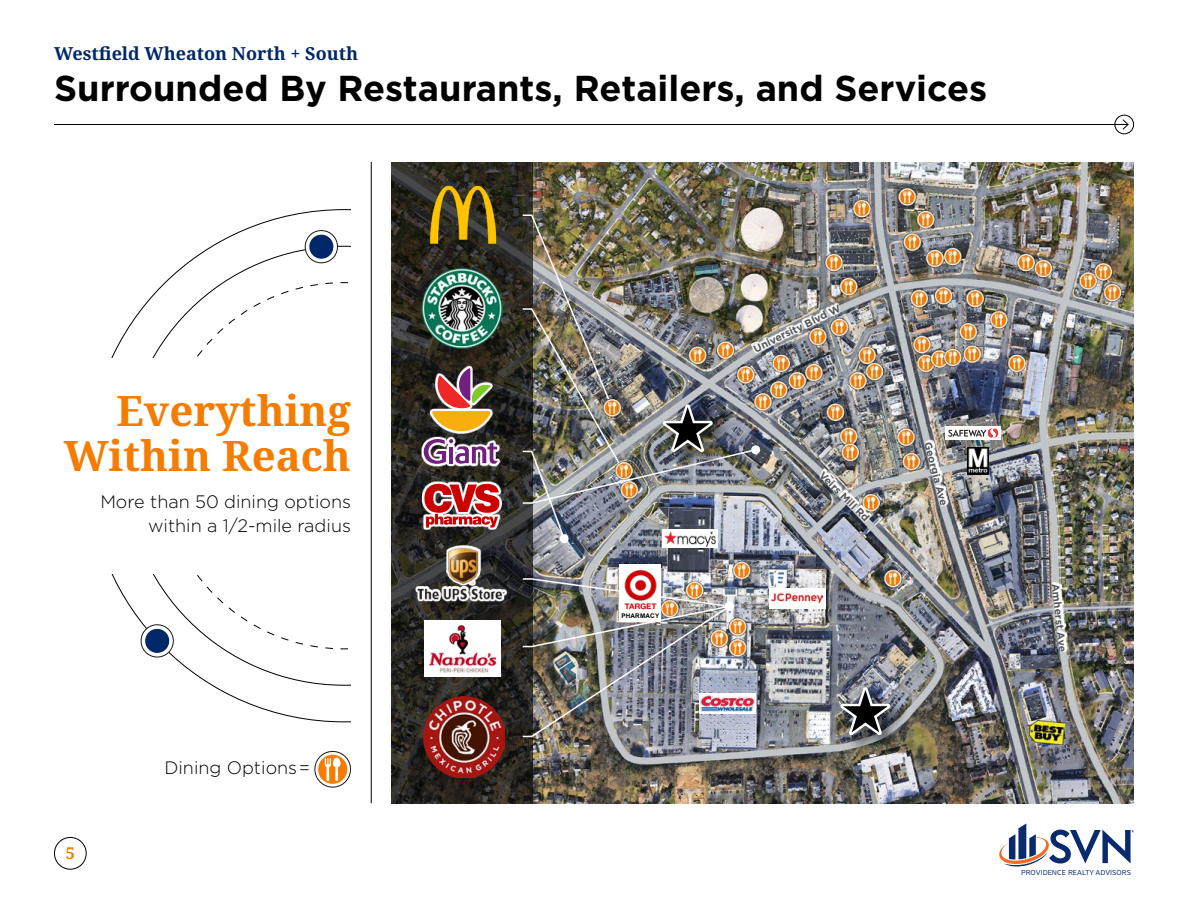
<style>
.page{position:relative;width:1188px;height:918px;background:#fff}
.page>*{position:absolute;margin:0;border:0;box-sizing:border-box;transform-origin:0 0}
.t1{font:700 42px/45px "Noto Serif";color:#f47c00;text-align:right}
.t2{font:700 36px "Gotham";color:#000}
.t3{font:300 18px/24px "Gotham";color:#000;text-align:right}
.t4{font:700 18px "Noto Serif";color:#002868}
.t5{font:700 16.35px "Noto Serif";color:#f47c00}
.t6{font:700 10.5px "Gotham";color:#555759}
.t7{font:7.2px "Verb";color:#092a6d}
.t8{font:700 6.3px "Arial";letter-spacing:.025em;color:#000}
</style>
<div class="page">
<div style="left:54px;top:837px;width:33px;height:33px;border:1px solid #000;border-radius:50%"></div>
<svg style="left:999px;top:824px;width:135px;height:43px"></svg>
<hr style="left:54px;top:124px;width:1074px;height:1px;background:#000">
<svg style="left:1122px;top:119px;width:7px;height:11px"></svg>
<div style="left:1114px;top:115px;width:20px;height:19px;border:1px solid #000;border-radius:50%"></div>
<svg style="left:111px;top:209px;width:240px;height:513px"></svg>
<svg style="left:303px;top:228px;width:37px;height:37px"></svg>
<svg style="left:139px;top:574px;width:198px;height:85px"></svg>
<div style="left:54px;top:358px;width:297px;height:216px;background:#fff"></div>
<hr style="left:371px;top:162px;width:1px;height:641px;background:#000">
<svg style="left:314px;top:750px;width:37px;height:38px"></svg>
<img style="left:533px;top:162px;width:601px;height:641px">
<svg style="left:392px;top:162px;width:141px;height:641px;background:#2a2822"></svg>
<img style="left:422px;top:267px;width:81px;height:81px">
<img style="left:428px;top:182px;width:69px;height:65px">
<div style="left:560px;top:534px;width:9px;height:9px;background:#fff;border-radius:50%"></div>
<img style="left:521px;top:577px;width:210px;height:161px">
<div style="left:725px;top:602px;width:9px;height:9px;background:#fff;border-radius:50%"></div>
<svg style="left:422px;top:481px;width:81px;height:49px"></svg>
<svg style="left:424px;top:484px;width:75px;height:44px"></svg>
<img style="left:699px;top:693px;width:57px;height:20px">
<div style="left:769px;top:588px;width:57px;height:20px;background:#fff"></div>
<img style="left:772px;top:592px;width:51px;height:12px">
<img style="left:424px;top:621px;width:77px;height:55px">
<svg style="left:421px;top:365px;width:79px;height:102px;background:#3d3b36"></svg>
<svg style="left:432px;top:368px;width:59px;height:63px;background:#a4764e"></svg>
<svg style="left:424px;top:439px;width:74px;height:25px"></svg>
<div style="left:662px;top:530px;width:55px;height:18px;background:#fff"></div>
<img style="left:666px;top:541px;width:49px;height:5px">
<svg style="left:415px;top:545px;width:92px;height:57px"></svg>
<img style="left:413px;top:548px;width:95px;height:53px">
<img style="left:423px;top:696px;width:81px;height:81px">
<div style="left:619px;top:564px;width:42px;height:51px;background:#fff"></div>
<img style="left:624px;top:570px;width:33px;height:40px">
<div style="left:619px;top:613px;width:42px;height:9px;background:#fff"></div>
<svg style="left:1050px;top:581px;width:19px;height:72px"></svg>
<img style="left:521px;top:214px;width:352px;height:327px">
<div style="left:836px;top:683px;width:74px;height:72px;background:#000;opacity:.5"></div>
<svg style="left:838px;top:686px;width:54px;height:52px;background:#66686c"></svg>
<img style="left:1030px;top:721px;width:34px;height:24px">
<div style="left:946px;top:426px;width:55px;height:14px;background:#fff"></div>
<img style="left:920px;top:428px;width:79px;height:80px">
<p class="t4" style="left:54px;top:41px;width:305px">Westfield Wheaton North + South</p>
<h2 class="t2" style="left:54px;top:67px;width:935px">Surrounded By Restaurants, Retailers, and Services</h2>
<h1 class="t1" style="left:64px;top:389px;width:289px">Everything<br>Within Reach</h1>
<p class="t3" style="left:100px;top:490px;width:252px">More than 50 dining options within a 1/2-mile radius</p>
<p class="t5" style="left:66px;top:841px;width:11px">5</p>
<p class="t3" style="left:164px;top:756px;width:148px">Dining Options =</p>
<p class="t8" style="left:621px;top:612px;width:39px">PHARMACY</p>
<p class="t6" style="left:752px;top:344px;width:97px;rotate:-26deg">University Blvd W</p>
<p class="t6" style="left:825px;top:469px;width:67px;rotate:45deg">Veirs Mill Rd</p>
<p class="t6" style="left:933px;top:440px;width:67px;rotate:75deg">Georgia Ave</p>
<p class="t6" style="left:1062px;top:583px;width:70px;rotate:84deg">Amherst Ave</p>
<p class="t7" style="left:1021px;top:869px;width:111px">PROVIDENCE REALTY ADVISORS</p>
</div>
